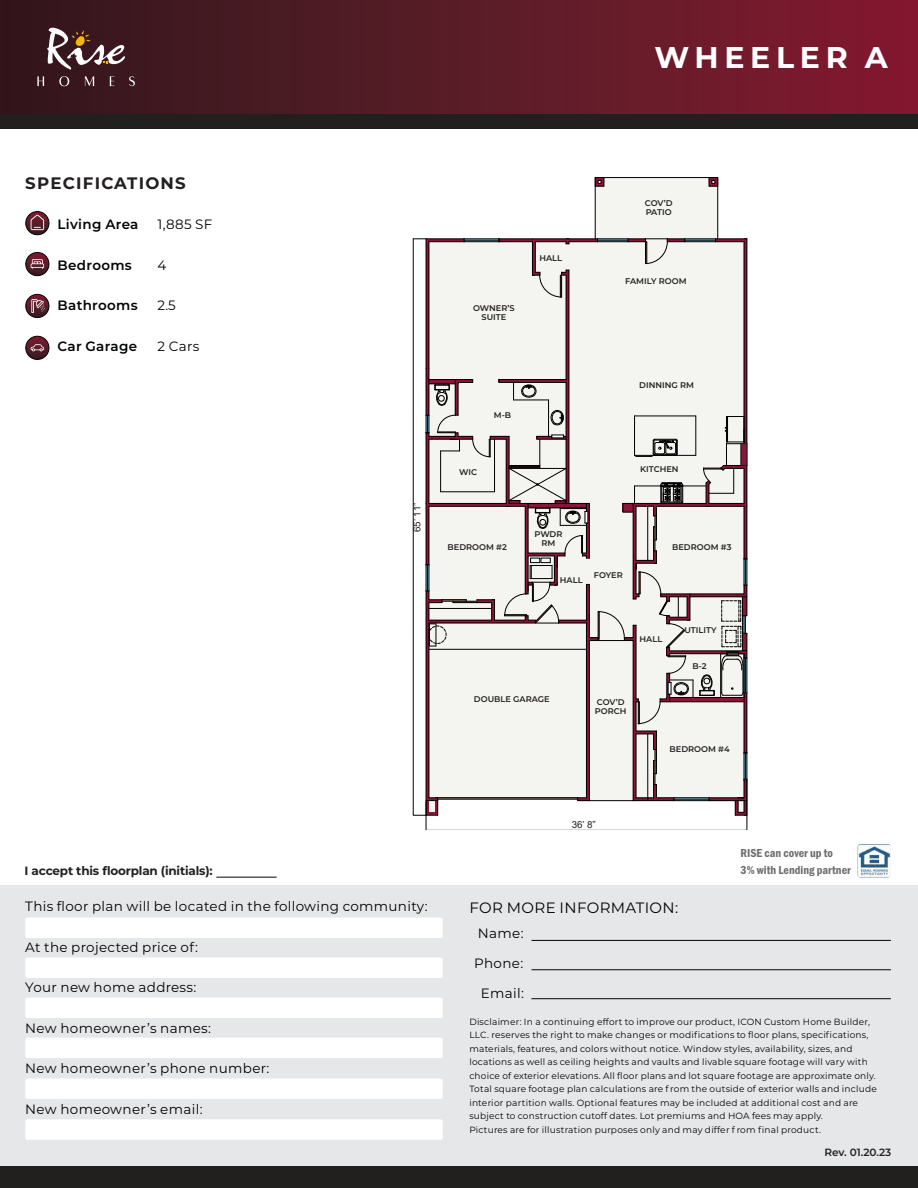
<style>
.page{position:relative;width:918px;height:1188px;background:#fff}
.page>*{position:absolute;margin:0;border:0;box-sizing:border-box;transform-origin:0 0}
.t1{font:700 30px "Montserrat";letter-spacing:.19em;color:#fff}
.t2{font:700 16.65px "Montserrat";letter-spacing:.075em;color:#231f20}
.t3{font:15px "Montserrat";letter-spacing:.025em;color:#020304}
.t4{font:13.5px "Montserrat";letter-spacing:.025em;color:#020304}
.t5{font:600 13.5px "Montserrat";letter-spacing:.025em;color:#020304}
.t6{font:600 condensed 12px "Franklin Gothic";color:#6d6e6e}
.t7{font:700 12px "Montserrat";letter-spacing:-.015em;color:#231f20}
.t8{font:600 10.5px "Montserrat";color:#231f20}
.t9{font:9.75px "Arial";color:#231f20}
.t10{font:9px/13.5px "Montserrat";letter-spacing:.025em;color:#020304}
.t11{font:600 8.25px/9px "Montserrat";color:#231f20;text-align:center}
.t12{font:600 8.25px/9px "Montserrat";letter-spacing:-.02em;color:#231f20}
</style>
<div class="page">
<div style="left:0;top:0;width:918px;height:114px;background:linear-gradient(to right,#31191c,#821b30)"></div>
<div style="left:0;top:114px;width:918px;height:15px;background:#221f1f"></div>
<div style="left:0;top:1166px;width:918px;height:22px;background:#221f1f"></div>
<div style="left:0;top:885px;width:918px;height:281px;background:#e6e7e8"></div>
<div style="left:25px;top:918px;width:418px;height:20px;background:#fff;border-radius:2px"></div>
<div style="left:25px;top:958px;width:418px;height:20px;background:#fff;border-radius:2px"></div>
<div style="left:25px;top:998px;width:418px;height:20px;background:#fff;border-radius:2px"></div>
<div style="left:25px;top:1038px;width:418px;height:20px;background:#fff;border-radius:2px"></div>
<div style="left:25px;top:1078px;width:418px;height:21px;background:#fff;border-radius:2px"></div>
<div style="left:25px;top:1119px;width:418px;height:21px;background:#fff;border-radius:2px"></div>
<hr style="left:531px;top:940px;width:360px;height:1px;background:#020304">
<hr style="left:531px;top:969px;width:360px;height:1px;background:#020304">
<hr style="left:531px;top:998px;width:360px;height:1px;background:#020304">
<svg style="left:26px;top:212px;width:23px;height:23px"></svg>
<div style="left:25px;top:211px;width:24px;height:24px;border:1px solid #020304;border-radius:50%"></div>
<svg style="left:26px;top:252px;width:23px;height:24px"></svg>
<div style="left:25px;top:252px;width:24px;height:24px;border:1px solid #020304;border-radius:50%"></div>
<svg style="left:26px;top:294px;width:23px;height:24px"></svg>
<div style="left:25px;top:294px;width:24px;height:24px;border:1px solid #020304;border-radius:50%"></div>
<svg style="left:26px;top:336px;width:23px;height:23px"></svg>
<div style="left:25px;top:336px;width:24px;height:24px;border:1px solid #020304;border-radius:50%"></div>
<svg style="left:31px;top:215px;width:13px;height:15px"></svg>
<svg style="left:31px;top:259px;width:13px;height:10px"></svg>
<svg style="left:31px;top:344px;width:13px;height:7px"></svg>
<svg style="left:31px;top:299px;width:14px;height:14px"></svg>
<svg style="left:413px;top:177px;width:335px;height:653px"></svg>
<svg style="left:741px;top:444px;width:6px;height:22px"></svg>
<svg style="left:47px;top:28px;width:78px;height:42px"></svg>
<svg style="left:37px;top:76px;width:98px;height:10px"></svg>
<img style="left:858px;top:844px;width:33px;height:33px;border-radius:3px">
<hr style="left:216px;top:877px;width:61px;height:1px;background:#020304">
<h2 class="t2" style="left:25px;top:172px;width:162px">SPECIFICATIONS</h2>
<h3 class="t5" style="left:58px;top:216px;width:82px">Living Area</h3>
<h3 class="t5" style="left:58px;top:257px;width:76px">Bedrooms</h3>
<h3 class="t5" style="left:58px;top:297px;width:82px">Bathrooms</h3>
<h3 class="t5" style="left:58px;top:338px;width:81px">Car Garage</h3>
<h3 class="t4" style="left:158px;top:216px;width:56px">1,885 SF</h3>
<h3 class="t4" style="left:158px;top:257px;width:10px">4</h3>
<h3 class="t4" style="left:158px;top:297px;width:20px">2.5</h3>
<h3 class="t4" style="left:158px;top:338px;width:43px">2 Cars</h3>
<h1 class="t1" style="left:654px;top:38px;width:235px">WHEELER A</h1>
<p class="t9" style="left:414px;top:532px;width:31px;rotate:-90deg">65’ 11”</p>
<p class="t11" style="left:473px;top:304px;width:43px">OWNER’S<br>SUITE</p>
<p class="t11" style="left:539px;top:254px;width:24px">HALL</p>
<p class="t11" style="left:494px;top:411px;width:19px">M-B</p>
<p class="t11" style="left:459px;top:468px;width:19px">WIC</p>
<p class="t12" style="left:645px;top:198px;width:29px">COV’D<br>PATIO</p>
<p class="t11" style="left:625px;top:277px;width:63px">FAMILY ROOM</p>
<p class="t11" style="left:639px;top:381px;width:56px">DINNING RM</p>
<p class="t11" style="left:640px;top:464px;width:40px">KITCHEN</p>
<p class="t11" style="left:534px;top:530px;width:30px">PWDR<br>RM</p>
<p class="t11" style="left:448px;top:542px;width:61px">BEDROOM #2</p>
<p class="t11" style="left:672px;top:542px;width:61px">BEDROOM #3</p>
<p class="t11" style="left:560px;top:576px;width:24px">HALL</p>
<p class="t11" style="left:594px;top:570px;width:30px">FOYER</p>
<p class="t11" style="left:474px;top:694px;width:77px">DOUBLE GARAGE</p>
<p class="t11" style="left:595px;top:698px;width:33px;text-align:left">COV’D<br>PORCH</p>
<p class="t11" style="left:640px;top:635px;width:24px">HALL</p>
<p class="t11" style="left:685px;top:626px;width:33px">UTILITY</p>
<p class="t11" style="left:693px;top:661px;width:16px">B-2</p>
<p class="t11" style="left:670px;top:744px;width:62px">BEDROOM #4</p>
<p class="t9" style="left:572px;top:821px;width:26px">36’ 8”</p>
<h3 class="t6" style="left:741px;top:848px;width:94px">RISE can cover up to</h3>
<h3 class="t7" style="left:25px;top:864px;width:190px">I accept this floorplan (initials):</h3>
<h3 class="t6" style="left:741px;top:866px;width:112px">3% with Lending partner</h3>
<h3 class="t4" style="left:25px;top:898px;width:404px">This floor plan will be located in the following community:</h3>
<h3 class="t4" style="left:25px;top:939px;width:174px">At the projected price of:</h3>
<h3 class="t4" style="left:25px;top:979px;width:173px">Your new home address:</h3>
<h3 class="t4" style="left:25px;top:1020px;width:187px">New homeowner’s names:</h3>
<h3 class="t4" style="left:25px;top:1060px;width:246px">New homeowner’s phone number:</h3>
<h3 class="t4" style="left:25px;top:1101px;width:179px">New homeowner’s email:</h3>
<h3 class="t3" style="left:469px;top:898px;width:210px">FOR MORE INFORMATION:</h3>
<h3 class="t4" style="left:478px;top:925px;width:47px">Name:</h3>
<h3 class="t4" style="left:474px;top:955px;width:51px">Phone:</h3>
<h3 class="t4" style="left:481px;top:985px;width:45px">Email:</h3>
<p class="t10" style="left:469px;top:1015px;width:409px">Disclaimer: In a continuing effort to improve our product, ICON Custom Home Builder, LLC. reserves the right to make changes or modifications to floor plans, specifications, materials, features, and colors without notice. Window styles, availability, sizes, and locations as well as ceiling heights and vaults and livable square footage will vary with choice of exterior elevations. All floor plans and lot square footage are approximate only.<br>Total square footage plan calculations are f rom the outside of exterior walls and include interior partition walls. Optional features may be included at additional cost and are subject to construction cutoff dates. Lot premiums and HOA fees may apply.<br>Pictures are for illustration purposes only and may differ f rom final product.</p>
<p class="t8" style="left:824px;top:1146px;width:68px">Rev. 01.20.23</p>
</div>
